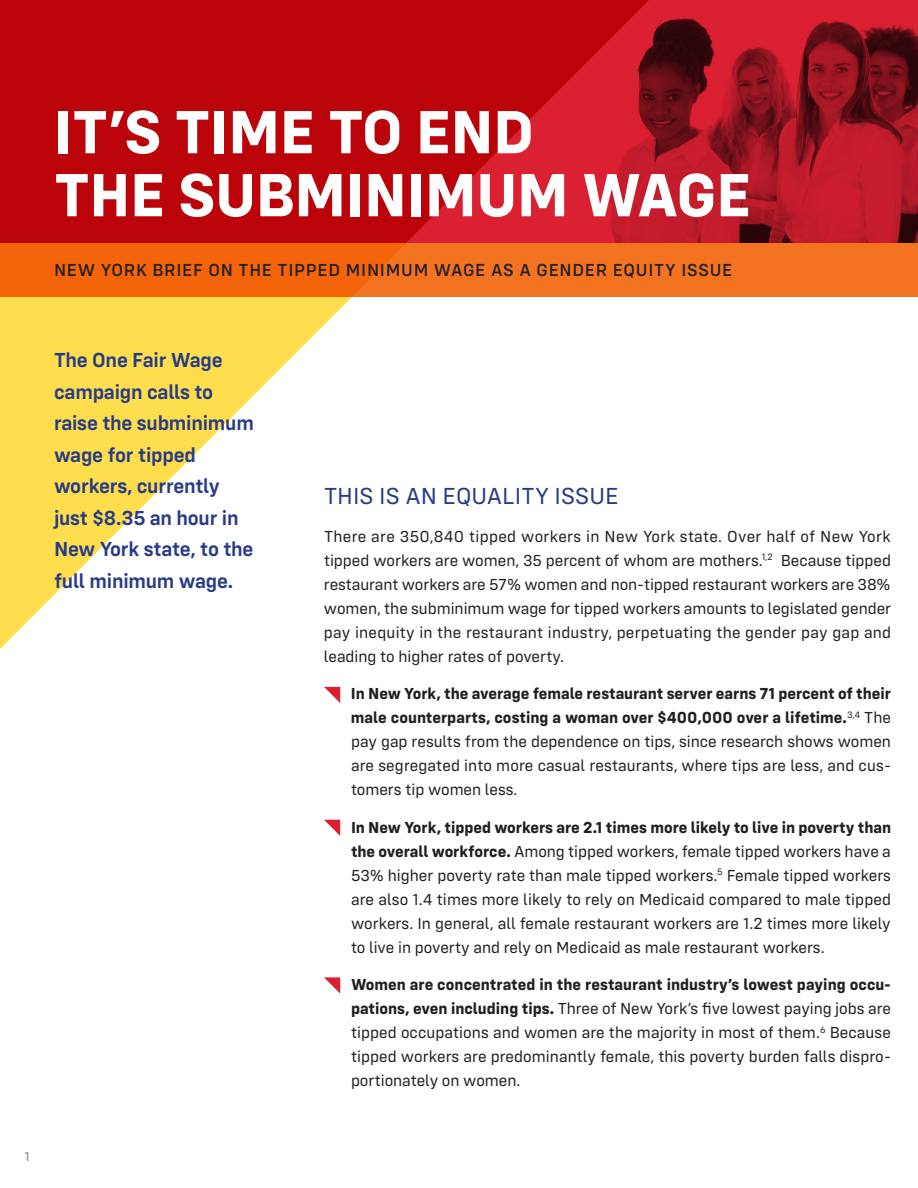
<style>
.page{position:relative;width:918px;height:1188px;background:#fff}
.page>*{position:absolute;margin:0;border:0;box-sizing:border-box;transform-origin:0 0}
.t1{font:700 63px/63px "Config";letter-spacing:-.01em;color:#fff}
.Headline_1{font:24px "Config";color:#283c86}
.t2{font:600 21px/31.5px "Config";letter-spacing:-.01em;color:#283c86}
.t3{font:500 18px "Config";letter-spacing:.04em;color:#231f20}
.Paragraph_1{font:16.5px/24px "Config";color:#231f20;text-align:justify}
.t4{font:500 13.5px "Config";color:#959494}
.s1{font-weight:700}
</style>
<div class="page">
<svg style="left:649px;top:0;width:269px;height:243px;background:#a11724"></svg>
<div style="left:0;top:243px;width:918px;height:54px;background:#f47321"></div>
<svg style="left:324px;top:687px;width:16px;height:16px"></svg>
<svg style="left:324px;top:820px;width:16px;height:16px"></svg>
<svg style="left:324px;top:977px;width:16px;height:17px"></svg>
<svg style="left:0;top:243px;width:406px;height:406px"></svg>
<svg style="left:0;top:0;width:649px;height:243px;background:#bf0910"></svg>
<p class="t1" style="left:54px;top:100px;width:699px">IT’S TIME TO END<br>THE SUBMINIMUM WAGE</p>
<p class="t3" style="left:54px;top:259px;width:680px">NEW YORK BRIEF ON THE TIPPED MINIMUM WAGE AS A GENDER EQUITY ISSUE</p>
<p class="t2" style="left:54px;top:344px;width:201px">The One Fair Wage campaign calls to raise the subminimum wage for tipped workers, currently just $8.35 an hour in<br>New York state, to the full minimum wage.</p>
<p class="t4" style="left:24px;top:1149px;width:7px">1</p>
<p class="Headline_1" style="left:324px;top:483px;width:296px">THIS IS AN EQUALITY ISSUE</p>
<p class="Paragraph_1" style="left:324px;top:524px;width:569px">There are 350,840 tipped workers in New York state. Over half of New York tipped workers are women, 35 percent of whom are mothers.<sup>1,2</sup> Because tipped restaurant workers are 57% women and non-tipped restaurant workers are 38% women, the subminimum wage for tipped workers amounts to legislated gender pay inequity in the restaurant industry, perpetuating the gender pay gap and leading to higher rates of poverty.</p>
<p class="Paragraph_1" style="left:351px;top:682px;width:542px"><span class="s1">In New York, the average female restaurant server earns 71 percent of their male counterparts, costing a woman over $400,000 over a lifetime.</span><sup>3,4</sup> The pay gap results from the dependence on tips, since research shows women are segregated into more casual restaurants, where tips are less, and cus&shy;tomers tip women less.</p>
<p class="Paragraph_1" style="left:351px;top:815px;width:542px"><span class="s1">In New York, tipped workers are 2.1 times more likely to live in poverty than the overall workforce.</span> Among tipped workers, female tipped workers have a 53% higher poverty rate than male tipped workers.<sup>5</sup> Female tipped workers are also 1.4 times more likely to rely on Medicaid compared to male tipped workers. In general, all female restaurant workers are 1.2 times more likely to live in poverty and rely on Medicaid as male restaurant workers.</p>
<p class="Paragraph_1" style="left:351px;top:973px;width:542px"><span class="s1">Women are concentrated in the restaurant industry’s lowest paying occu&shy;pations, even including tips.</span> Three of New York’s five lowest paying jobs are tipped occupations and women are the majority in most of them.<sup>6</sup> Because tipped workers are predominantly female, this poverty burden falls dispro&shy;portionately on women.</p>
</div>
